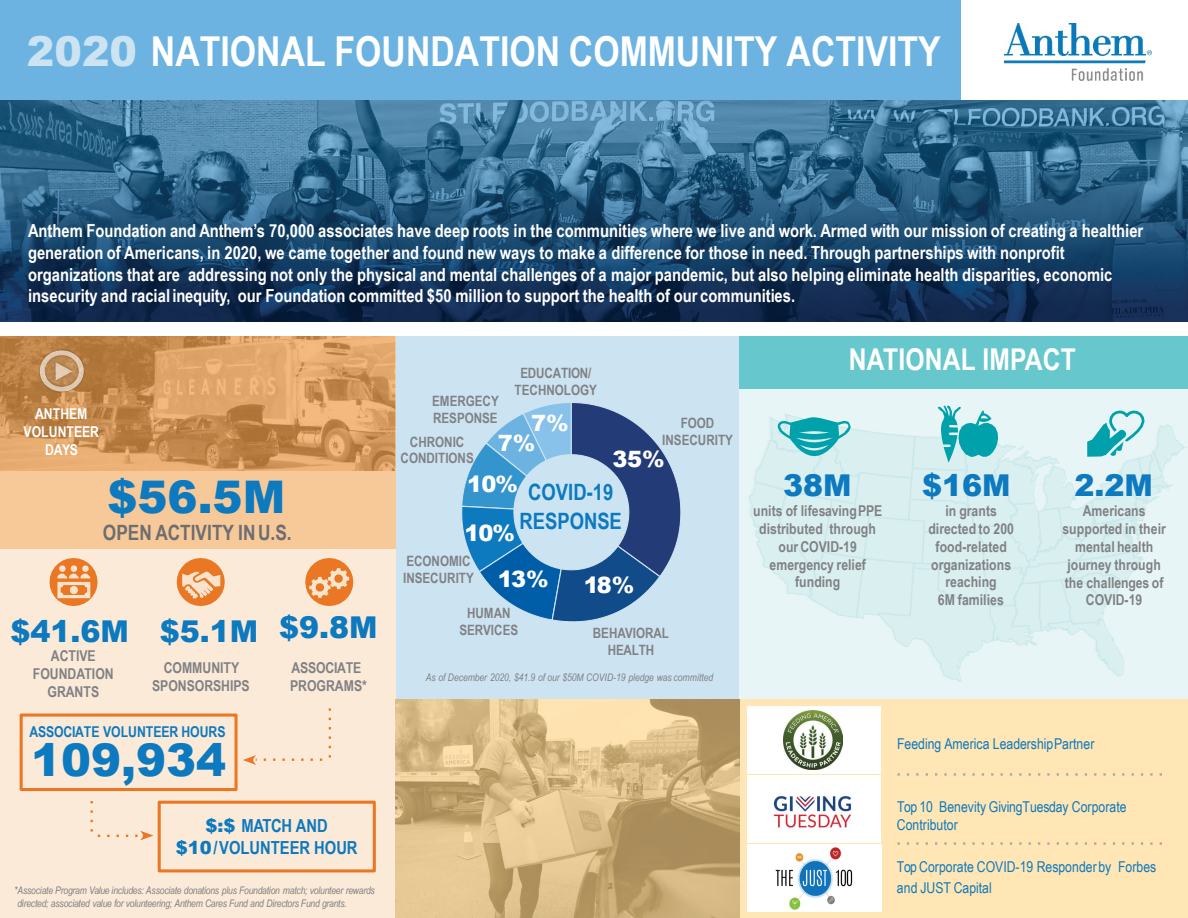
<style>
.page{position:relative;width:1188px;height:918px;background:#fff}
.page>*{position:absolute;margin:0;border:0;box-sizing:border-box;transform-origin:0 0}
.t1{font:900 45px "Arial";color:#0d79bf}
.t2{font:700 41.25px "Arial Narrow";color:#fff}
.t3{font:900 30px "Arial";color:#0d79bf}
.t4{font:700 30px "Arial Narrow";letter-spacing:.005em;color:#fff}
.t5{font:900 22.5px "Arial";letter-spacing:-.045em;color:#fff}
.t6{font:700 22.5px "Arial Narrow";color:#0d79bf}
.t7{font:700 21px "Arial Narrow";letter-spacing:.005em;color:#6d6e70}
.t8{font:700 18px/21.6px "Arial Narrow";color:#fff}
.t9{font:700 18px "Arial Narrow";color:#0d79bf}
.t10{font:700 18px "Arial Narrow";letter-spacing:-.02em;color:#0d79bf}
.t11{font:700 15px/18px "Arial Narrow";color:#808184;text-align:center}
.t12{font:15px/18px "Arial Narrow";color:#0d79bf}
.t13{font:700 15px "Arial Narrow";letter-spacing:-.005em;color:#0d79bf}
.t14{font:700 15px/17.9px "Arial Narrow";color:#fff;text-align:center}
.t15{font:700 14.25px/17px "Arial Narrow";color:#808184;text-align:center}
.t16{font:italic 10.5px/12.6px "Arial Narrow";letter-spacing:-.02em;color:#808184}
.s1{font-family:"Arial";font-weight:900;color:#cce4f2}
.s2{font-family:"Arial";font-weight:900}
</style>
<div class="page">
<div style="left:394px;top:336px;width:346px;height:364px;background:#cce4f2"></div>
<div style="left:0;top:549px;width:396px;height:369px;background:#fbead8"></div>
<div style="left:0;top:0;width:960px;height:103px;background:#6cb3e2"></div>
<img style="left:0;top:336px;width:396px;height:135px">
<div style="left:740px;top:389px;width:448px;height:311px;background:#e7f5f6"></div>
<div style="left:20px;top:714px;width:218px;height:77px;border:3px solid #e97724"></div>
<div style="left:158px;top:801px;width:218px;height:71px;background:#fbead8;border:3px solid #e97724"></div>
<img style="left:37px;top:348px;width:49px;height:45px">
<img style="left:749px;top:414px;width:435px;height:267px">
<div style="left:740px;top:336px;width:448px;height:53px;background:#66c7cc"></div>
<img style="left:0;top:100px;width:1188px;height:222px">
<div style="left:396px;top:700px;width:792px;height:218px;background:#ffe6b4"></div>
<img style="left:396px;top:700px;width:344px;height:218px">
<div style="left:747px;top:775px;width:134px;height:68px;background:#fff"></div>
<img style="left:773px;top:795px;width:79px;height:33px">
<div style="left:747px;top:845px;width:135px;height:67px;background:#fff"></div>
<img style="left:775px;top:847px;width:78px;height:63px">
<div style="left:747px;top:706px;width:134px;height:67px;background:#fff"></div>
<img style="left:783px;top:710px;width:59px;height:59px">
<svg style="left:897px;top:773px;width:265px;height:3px"></svg>
<svg style="left:897px;top:842px;width:265px;height:3px"></svg>
<svg style="left:778px;top:417px;width:73px;height:39px"></svg>
<svg style="left:938px;top:406px;width:60px;height:57px"></svg>
<svg style="left:1087px;top:411px;width:58px;height:46px"></svg>
<svg style="left:50px;top:558px;width:48px;height:48px"></svg>
<svg style="left:177px;top:558px;width:48px;height:48px"></svg>
<div style="left:0;top:471px;width:396px;height:78px;background:#f7c999"></div>
<svg style="left:329px;top:708px;width:2px;height:50px"></svg>
<svg style="left:243px;top:755px;width:79px;height:10px"></svg>
<svg style="left:91px;top:801px;width:62px;height:39px"></svg>
<svg style="left:305px;top:558px;width:48px;height:48px"></svg>
<img style="left:1004px;top:23px;width:148px;height:58px">
<svg style="left:461px;top:403px;width:220px;height:219px"></svg>
<h1 class="t2" style="left:27px;top:20px;width:915px"><span class="s1">2020</span> NATIONAL FOUNDATION COMMUNITY ACTIVITY</h1>
<p class="t8" style="left:28px;top:219px;width:1117px">Anthem Foundation and Anthem’s 70,000 associates have deep roots in the communities where we live and work. Armed with our mission of creating a healthier generation of Americans, in 2020, we came together and found new ways to make a difference for those in need. Through partnerships with nonprofit organizations that are addressing not only the physical and mental challenges of a major pandemic, but also helping eliminate health disparities, economic insecurity and racial inequity, our Foundation committed $50 million to support the health of our communities.</p>
<p class="t14" style="left:24px;top:404px;width:77px">ANTHEM<br>VOLUNTEER<br>DAYS</p>
<p class="t1" style="left:108px;top:464px;width:179px">$56.5M</p>
<p class="t7" style="left:103px;top:517px;width:190px">OPEN ACTIVITY INU.S.</p>
<p class="t3" style="left:10px;top:609px;width:249px">$41.6M $5.1M</p>
<p class="t11" style="left:152px;top:658px;width:99px">COMMUNITY<br>SPONSORSHIPS</p>
<p class="t11" style="left:33px;top:646px;width:82px">ACTIVE<br>FOUNDATION<br>GRANTS</p>
<p class="t13" style="left:30px;top:720px;width:197px">ASSOCIATE VOLUNTEER HOURS</p>
<p class="t1" style="left:31px;top:728px;width:197px">109,934</p>
<p class="t3" style="left:279px;top:606px;width:100px">$9.8M</p>
<p class="t11" style="left:290px;top:658px;width:78px;text-align:left">ASSOCIATE<br>PROGRAMS*</p>
<p class="t10" style="left:205px;top:812px;width:124px"><span class="s2">$:$</span> MATCH AND</p>
<p class="t9" style="left:176px;top:834px;width:183px"><span class="s2">$10</span>/VOLUNTEER HOUR</p>
<p class="t16" style="left:17px;top:884px;width:359px;text-indent:-3px">*Associate Program Value includes: Associate donations plus Foundation match; volunteer rewards directed; associated value for volunteering; Anthem Cares Fund and Directors Fund grants.</p>
<p class="t15" style="left:520px;top:364px;width:73px">EDUCATION/</p>
<p class="t15" style="left:515px;top:381px;width:84px">TECHNOLOGY</p>
<p class="t15" style="left:432px;top:392px;width:68px">EMERGECY</p>
<p class="t15" style="left:433px;top:408px;width:66px">RESPONSE</p>
<p class="t15" style="left:401px;top:432px;width:75px">CHRONIC<br>CONDITIONS</p>
<p class="t5" style="left:531px;top:407px;width:39px">7%</p>
<p class="t5" style="left:498px;top:426px;width:39px">7%</p>
<p class="t5" style="left:467px;top:467px;width:52px">10%</p>
<p class="t15" style="left:681px;top:414px;width:35px">FOOD</p>
<p class="t15" style="left:662px;top:431px;width:72px">INSECURITY</p>
<p class="t5" style="left:612px;top:442px;width:54px">35%</p>
<p class="t6" style="left:528px;top:475px;width:87px">COVID-19</p>
<p class="t6" style="left:520px;top:504px;width:104px">RESPONSE</p>
<p class="t5" style="left:464px;top:517px;width:52px">10%</p>
<p class="t15" style="left:406px;top:552px;width:66px">ECONOMIC</p>
<p class="t15" style="left:403px;top:569px;width:72px">INSECURITY</p>
<p class="t5" style="left:498px;top:562px;width:52px">13%</p>
<p class="t5" style="left:584px;top:569px;width:52px">18%</p>
<p class="t15" style="left:459px;top:604px;width:60px">HUMAN<br>SERVICES</p>
<p class="t15" style="left:593px;top:624px;width:78px">BEHAVIORAL<br>HEALTH</p>
<p class="t16" style="left:426px;top:670px;width:289px">As of December 2020, $41.9 of our $50M COVID-19 pledge was committed</p>
<p class="t4" style="left:849px;top:337px;width:229px">NATIONAL IMPACT</p>
<p class="t3" style="left:783px;top:463px;width:70px">38M</p>
<p class="t11" style="left:753px;top:501px;width:131px">units of lifesavingPPE distributed through ourCOVID-19 emergency relief funding</p>
<p class="t3" style="left:922px;top:463px;width:90px">$16M</p>
<p class="t11" style="left:928px;top:501px;width:87px">in grants directed to 200 food-related organizations reaching</p>
<p class="t11" style="left:938px;top:590px;width:67px">6M families</p>
<p class="t3" style="left:1075px;top:463px;width:80px">2.2M</p>
<p class="t11" style="left:1062px;top:501px;width:105px">Americans supported in their mental health journey through the challenges of<br>COVID-19</p>
<p class="t12" style="left:897px;top:734px;width:199px">Feeding America LeadershipPartner</p>
<p class="t12" style="left:897px;top:797px;width:231px">Top 10 Benevity GivingTuesday Corporate<br>Contributor</p>
<p class="t12" style="left:897px;top:856px;width:261px;line-height:21px">Top Corporate COVID-19 Responderby Forbes and JUST Capital</p>
</div>
